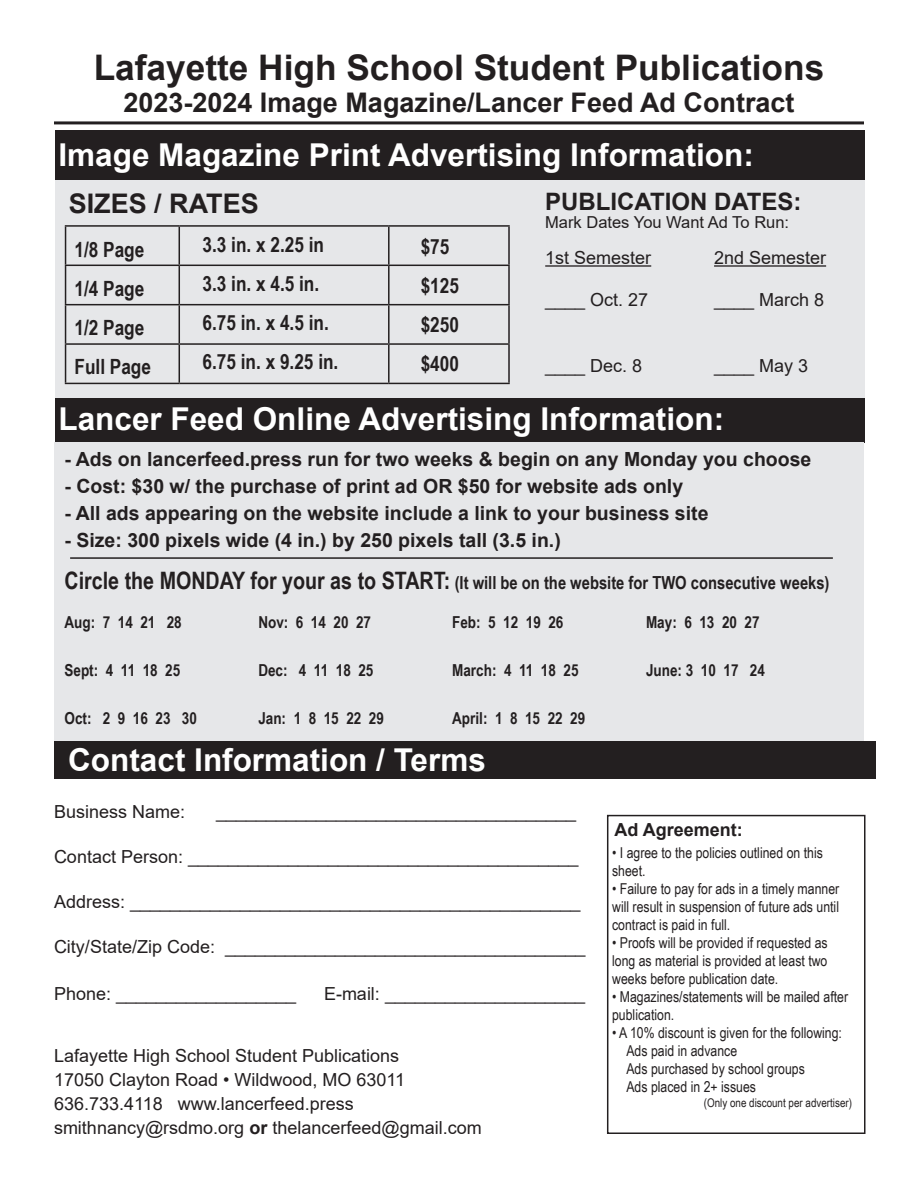
<style>
.page{position:relative;width:918px;height:1188px;background:#fff}
.page>*{position:absolute;margin:0;border:0;box-sizing:border-box;transform-origin:0 0}
.t1{font:700 35.25px "Arial";color:#231f20}
.t2{font:700 31.5px "Arial";color:#fff}
.t3{font:700 27px "Arial";color:#231f20}
.t4{font:700 24px "Arial";color:#231f20}
.t5{font:700 21px "Arial Narrow";color:#231f20}
.t6{font:700 19.5px "Arial";color:#231f20}
.t7{font:18px/24px "Arial";color:#231f20}
.t8{font:700 18px "Arial Narrow";color:#231f20}
.t9{font:700 18px "Arial";color:#231f20}
.t10{font:700 16.5px "Arial Narrow";color:#231f20}
.t11{font:16.5px "Arial";color:#231f20}
.t12{font:15px/18px "Arial Narrow";color:#231f20}
.t13{font:12px "Arial Narrow";color:#231f20}
.s1{font-size:24px}
.s2{font-weight:700}
</style>
<div class="page">
<div style="left:55px;top:133px;width:810px;height:275px;background:#e6e7e9"></div>
<hr style="left:54px;top:121px;width:810px;height:3px;background:#231f20">
<div style="left:607px;top:815px;width:259px;height:319px;border:2px solid #231f20"></div>
<hr style="left:65px;top:225px;width:114px;height:2px;background:#231f20">
<hr style="left:65px;top:227px;width:1px;height:38px;background:#231f20">
<hr style="left:179px;top:225px;width:210px;height:2px;background:#231f20">
<hr style="left:179px;top:227px;width:1px;height:38px;background:#231f20">
<hr style="left:389px;top:225px;width:121px;height:2px;background:#231f20">
<hr style="left:388px;top:227px;width:2px;height:38px;background:#231f20">
<hr style="left:508px;top:227px;width:2px;height:38px;background:#231f20">
<hr style="left:65px;top:265px;width:114px;height:1px;background:#231f20">
<hr style="left:65px;top:266px;width:1px;height:38px;background:#231f20">
<hr style="left:179px;top:265px;width:210px;height:1px;background:#231f20">
<hr style="left:179px;top:266px;width:1px;height:38px;background:#231f20">
<hr style="left:389px;top:265px;width:121px;height:1px;background:#231f20">
<hr style="left:388px;top:266px;width:2px;height:38px;background:#231f20">
<hr style="left:508px;top:266px;width:2px;height:38px;background:#231f20">
<hr style="left:65px;top:304px;width:114px;height:1px;background:#231f20">
<hr style="left:65px;top:305px;width:1px;height:38px;background:#231f20">
<hr style="left:179px;top:304px;width:210px;height:1px;background:#231f20">
<hr style="left:179px;top:305px;width:1px;height:38px;background:#231f20">
<hr style="left:389px;top:304px;width:121px;height:1px;background:#231f20">
<hr style="left:388px;top:305px;width:2px;height:38px;background:#231f20">
<hr style="left:508px;top:305px;width:2px;height:38px;background:#231f20">
<hr style="left:65px;top:343px;width:114px;height:2px;background:#231f20">
<hr style="left:65px;top:345px;width:1px;height:38px;background:#231f20">
<hr style="left:179px;top:343px;width:210px;height:2px;background:#231f20">
<hr style="left:179px;top:345px;width:1px;height:38px;background:#231f20">
<hr style="left:389px;top:343px;width:121px;height:2px;background:#231f20">
<hr style="left:388px;top:345px;width:2px;height:38px;background:#231f20">
<hr style="left:508px;top:345px;width:2px;height:38px;background:#231f20">
<hr style="left:65px;top:383px;width:114px;height:1px;background:#231f20">
<hr style="left:179px;top:383px;width:210px;height:1px;background:#231f20">
<hr style="left:389px;top:383px;width:121px;height:1px;background:#231f20">
<hr style="left:545px;top:265px;width:106px;height:2px;background:#231f20">
<hr style="left:714px;top:265px;width:112px;height:2px;background:#231f20">
<div style="left:55px;top:130px;width:810px;height:50px;background:#231f20"></div>
<div style="left:55px;top:398px;width:810px;height:45px;background:#231f20"></div>
<div style="left:54px;top:443px;width:810px;height:298px;background:#e6e7e9"></div>
<hr style="left:70px;top:557px;width:763px;height:2px;background:#231f20">
<div style="left:54px;top:741px;width:822px;height:37px;background:#231f20"></div>
<p class="t1" style="left:94px;top:42px;width:732px">Lafayette High School Student Publications</p>
<p class="t3" style="left:123px;top:84px;width:673px">2023-2024 Image Magazine/Lancer Feed Ad Contract</p>
<p class="t2" style="left:58px;top:132px;width:697px">Image Magazine Print Advertising Information:</p>
<p class="t3" style="left:69px;top:184px;width:192px">SIZES / RATES</p>
<p class="t5" style="left:75px;top:234px;width:71px">1/8 Page</p>
<p class="t5" style="left:75px;top:273px;width:71px">1/4 Page</p>
<p class="t5" style="left:75px;top:312px;width:71px">1/2 Page</p>
<p class="t5" style="left:75px;top:351px;width:78px">Full Page</p>
<p class="t5" style="left:202px;top:229px;width:123px">3.3 in. x 2.25 in</p>
<p class="t5" style="left:202px;top:268px;width:118px">3.3 in. x 4.5 in.</p>
<p class="t5" style="left:202px;top:307px;width:128px">6.75 in. x 4.5 in.</p>
<p class="t5" style="left:202px;top:346px;width:137px">6.75 in. x 9.25 in.</p>
<p class="t5" style="left:421px;top:231px;width:30px">$75</p>
<p class="t5" style="left:421px;top:270px;width:40px">$125</p>
<p class="t5" style="left:421px;top:309px;width:40px">$250</p>
<p class="t5" style="left:421px;top:348px;width:40px">$400</p>
<p class="t4" style="left:545px;top:185px;width:258px">PUBLICATION DATES:</p>
<p class="t11" style="left:545px;top:211px;width:245px">Mark Dates You Want Ad To Run:</p>
<p class="t7" style="left:545px;top:246px;width:108px">1st Semester</p>
<p class="t7" style="left:545px;top:288px;width:105px">____ Oct. 27</p>
<p class="t7" style="left:545px;top:354px;width:99px">____ Dec. 8</p>
<p class="t7" style="left:714px;top:246px;width:114px">2nd Semester</p>
<p class="t7" style="left:714px;top:288px;width:112px">____ March 8</p>
<p class="t7" style="left:714px;top:354px;width:96px">____ May 3</p>
<p class="t2" style="left:58px;top:397px;width:667px">Lancer Feed Online Advertising Information:</p>
<p class="t6" style="left:64px;top:445px;width:748px">- Ads on lancerfeed.press run for two weeks &amp; begin on any Monday you choose</p>
<p class="t6" style="left:64px;top:472px;width:620px">- Cost: $30 w/ the purchase of print ad OR $50 for website ads only</p>
<p class="t6" style="left:64px;top:499px;width:646px">- All ads appearing on the website include a link to your business site</p>
<p class="t6" style="left:64px;top:526px;width:498px">- Size: 300 pixels wide (4 in.) by 250 pixels tall (3.5 in.)</p>
<p class="t8" style="left:65px;top:569px;width:766px"><span class="s1">Circle the MONDAY for your as to START:</span> (It will be on the website for TWO consecutive weeks)</p>
<p class="t10" style="left:64px;top:610px;width:119px">Aug: 7 14 21 28</p>
<p class="t10" style="left:64px;top:658px;width:117px">Sept: 4 11 18 25</p>
<p class="t10" style="left:64px;top:706px;width:134px">Oct: 2 9 16 23 30</p>
<p class="t10" style="left:258px;top:610px;width:114px">Nov: 6 14 20 27</p>
<p class="t10" style="left:258px;top:658px;width:117px">Dec: 4 11 18 25</p>
<p class="t10" style="left:258px;top:706px;width:127px">Jan: 1 8 15 22 29</p>
<p class="t10" style="left:452px;top:610px;width:113px">Feb: 5 12 19 26</p>
<p class="t10" style="left:452px;top:658px;width:128px">March: 4 11 18 25</p>
<p class="t10" style="left:452px;top:706px;width:135px">April: 1 8 15 22 29</p>
<p class="t2" style="left:68px;top:738px;width:419px">Contact Information / Terms</p>
<p class="t7" style="left:54px;top:800px;width:133px">Business Name:</p>
<p class="t7" style="left:216px;top:800px;width:362px">____________________________________</p>
<p class="t7" style="left:54px;top:845px;width:526px">Contact Person: _______________________________________</p>
<p class="t7" style="left:54px;top:890px;width:528px">Address: _____________________________________________</p>
<p class="t7" style="left:54px;top:935px;width:533px">City/State/Zip Code: ____________________________________</p>
<p class="t7" style="left:54px;top:982px;width:244px">Phone: __________________</p>
<p class="t7" style="left:324px;top:982px;width:263px">E-mail: ____________________</p>
<p class="t7" style="left:54px;top:1044px;width:347px">Lafayette High School Student Publications</p>
<p class="t7" style="left:54px;top:1068px;width:353px">17050 Clayton Road • Wildwood, MO 63011</p>
<p class="t7" style="left:54px;top:1092px;width:429px">636.733.4118 www.lancerfeed.press smithnancy@rsdmo.org <span class="s2">or</span> thelancerfeed@gmail.com</p>
<p class="t10" style="left:646px;top:610px;width:115px">May: 6 13 20 27</p>
<p class="t10" style="left:646px;top:658px;width:120px">June: 3 10 17 24</p>
<p class="t9" style="left:614px;top:817px;width:130px">Ad Agreement:</p>
<p class="t12" style="left:612px;top:843px;width:212px">• I agree to the policies outlined on this sheet.</p>
<p class="t12" style="left:612px;top:879px;width:229px;text-align:justify">• Failure to pay for ads in a timely manner will result in suspension of future ads until contract is paid in full.</p>
<p class="t12" style="left:612px;top:933px;width:217px;text-align:justify">• Proofs will be provided if requested as long as material is provided at least two weeks before publication date.</p>
<p class="t12" style="left:612px;top:987px;width:238px">• Magazines/statements will be mailed after publication.</p>
<p class="t12" style="left:612px;top:1023px;width:231px">• A 10% discount is given for the following:</p>
<p class="t12" style="left:626px;top:1041px;width:112px">Ads paid in advance</p>
<p class="t12" style="left:626px;top:1059px;width:180px">Ads purchased by school groups</p>
<p class="t12" style="left:626px;top:1077px;width:131px">Ads placed in 2+ issues</p>
<p class="t13" style="left:704px;top:1094px;width:150px">(Only one discount per advertiser)</p>
</div>
